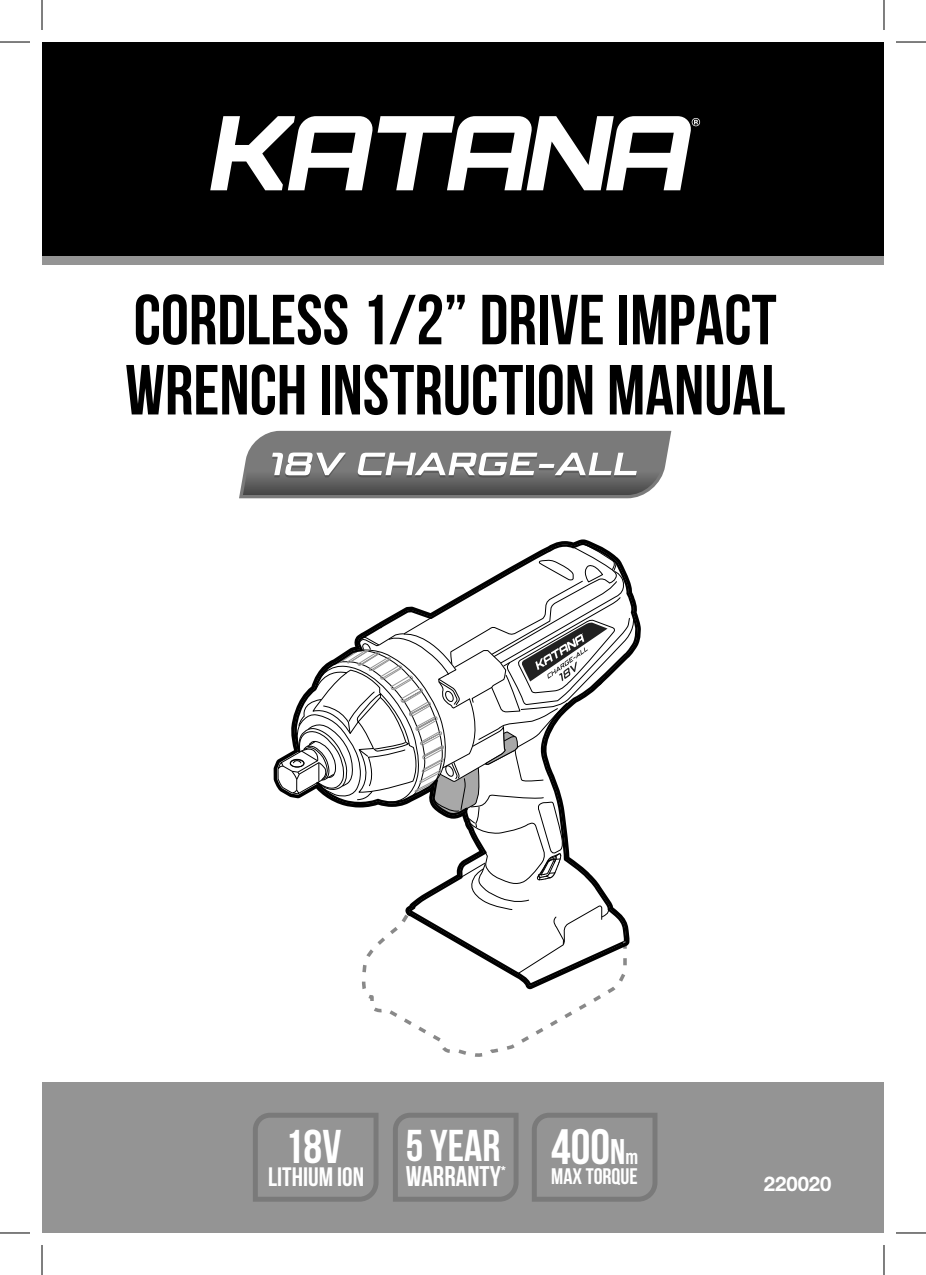
<style>
.page{position:relative;width:926px;height:1275px;background:#fff}
.page>*{position:absolute;margin:0;border:0;box-sizing:border-box;transform-origin:0 0}
.t1{font:700 70.6px/70.2px "Bebas Neue";color:#000}
.t2{font:700 49.6px "Bebas Neue";color:#fff}
.t3{font:700 47.4px "Bebas Neue";color:#fff}
.t4{font:700 44.6px "Bebas Neue";color:#fff}
.t5{font:700 28.4px "Bebas Neue";color:#fff}
.t6{font:700 26.6px "Bebas Neue";color:#fff}
.t7{font:700 22.6px "Bebas Neue";color:#fff}
.t8{font:700 20.4px "Helvetica Neue";color:#fff}
.t9{font:900 condensed 11.2px "Helvetica Neue";color:#fff}
.s1{font-size:35.6px}
.s2{font-family:"Bebas Neue Pro";font-size:21.6px}
</style>
<div class="page">
<div style="left:42px;top:42px;width:842px;height:222px;background:#000"></div>
<svg style="left:210px;top:116px;width:490px;height:74px"></svg>
<div style="left:42px;top:255px;width:842px;height:9px;background:#949494"></div>
<div style="left:42px;top:1082px;width:842px;height:151px;background:#949494"></div>
<svg style="left:239px;top:431px;width:432px;height:67px;background:#848484"></svg>
<svg style="left:253px;top:1113px;width:125px;height:88px"></svg>
<svg style="left:393px;top:1113px;width:126px;height:88px"></svg>
<svg style="left:532px;top:1113px;width:125px;height:88px"></svg>
<svg style="left:274px;top:539px;width:367px;height:450px"></svg>
<hr style="left:0;top:42px;width:30px;height:1px;background:#000">
<hr style="left:896px;top:42px;width:30px;height:1px;background:#000">
<hr style="left:0;top:1232px;width:30px;height:1px;background:#000">
<hr style="left:896px;top:1232px;width:30px;height:1px;background:#000">
<hr style="left:42px;top:0;width:1px;height:30px;background:#000">
<hr style="left:42px;top:1245px;width:1px;height:30px;background:#000">
<hr style="left:884px;top:0;width:1px;height:30px;background:#000">
<hr style="left:884px;top:1245px;width:1px;height:30px;background:#000">
<p class="t1" style="left:125px;top:284px;width:661px">CORDLESS 1/2” DRIVE IMPACT<br>WRENCH INSTRUCTION MANUAL</p>
<p class="t3" style="left:285px;top:1121px;width:58px">18V</p>
<p class="t4" style="left:406px;top:1121px;width:96px">5 YEAR</p>
<p class="t2" style="left:551px;top:1119px;width:88px">400<span class="s1">N</span><span class="s2">m</span></p>
<p class="t5" style="left:406px;top:1160px;width:97px">WARRANTY</p>
<p class="t9" style="left:501px;top:1160px;width:6px">*</p>
<p class="t6" style="left:268px;top:1162px;width:98px">LITHIUM ION</p>
<p class="t8" style="left:764px;top:1170px;width:69px">220020</p>
<p class="t7" style="left:551px;top:1163px;width:88px">MAX TORQUE</p>
</div>
